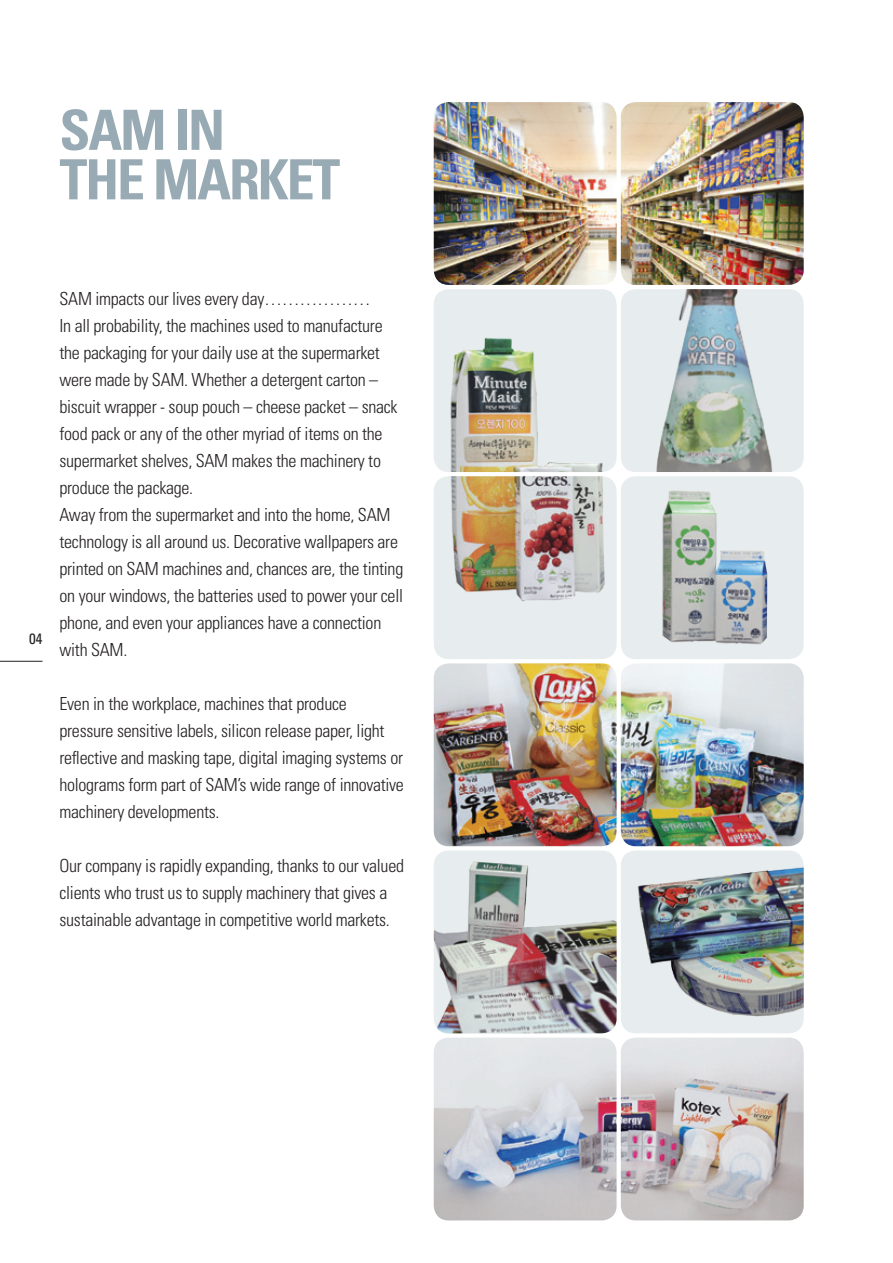
<style>
.page{position:relative;width:893px;height:1263px;background:#fff}
.page>*{position:absolute;margin:0;border:0;box-sizing:border-box;transform-origin:0 0}
.t1{font:700 condensed 55.5px/49.5px "Univers";letter-spacing:-.035em;color:#98aab4}
.t2{font:300 condensed 18px/27px "Univers";letter-spacing:-.015em;color:#231f20}
.t3{font:condensed 15px "Univers";color:#231f20}
</style>
<div class="page">
<hr style="left:0;top:661px;width:43px;height:1px;background:#231f20">
<img style="left:434px;top:102px;width:183px;height:183px">
<img style="left:621px;top:102px;width:183px;height:183px">
<img style="left:621px;top:289px;width:183px;height:183px">
<div style="left:621px;top:476px;width:183px;height:183px;background:#e7ecef;border-radius:15px"></div>
<img style="left:621px;top:476px;width:183px;height:173px">
<img style="left:434px;top:663px;width:183px;height:183px">
<img style="left:434px;top:1037px;width:183px;height:183px">
<img style="left:621px;top:1037px;width:183px;height:183px">
<img style="left:621px;top:663px;width:183px;height:183px">
<div style="left:434px;top:289px;width:183px;height:183px;background:#e7ecef;border-radius:15px"></div>
<img style="left:434px;top:337px;width:183px;height:135px">
<div style="left:434px;top:476px;width:183px;height:183px;background:#e7ecef;border-radius:15px"></div>
<img style="left:434px;top:476px;width:183px;height:126px">
<div style="left:621px;top:850px;width:183px;height:183px;background:#e7ecef;border-radius:15px"></div>
<img style="left:621px;top:850px;width:183px;height:177px">
<img style="left:434px;top:850px;width:183px;height:183px">
<p class="t1" style="left:60px;top:105px;width:282px">SAM IN<br>THE MARKET</p>
<p class="t3" style="left:29px;top:629px;width:15px">04</p>
<p class="t2" style="left:60px;top:285px;width:345px">SAM impacts our lives every day………………<br>in all probability, the machines used to manufacture the packaging for your daily use at the supermarket were made by SAM. Whether a detergent carton – biscuit wrapper - soup pouch – cheese packet – snack food pack or any of the other myriad of items on the supermarket shelves, SAM makes the machinery to produce the package.<br>Away from the supermarket and into the home, SAM technology is all around us. decorative wallpapers are printed on SAM machines and, chances are, the tinting on your windows, the batteries used to power your cell phone, and even your appliances have a connection with SAM.</p>
<p class="t2" style="left:60px;top:690px;width:346px">even in the workplace, machines that produce pressure sensitive labels, silicon release paper, light reflective and masking tape, digital imaging systems or holograms form part of SAM’s wide range of innovative machinery developments.</p>
<p class="t2" style="left:60px;top:852px;width:346px">our company is rapidly expanding, thanks to our valued clients who trust us to supply machinery that gives a sustainable advantage in competitive world markets.</p>
</div>
